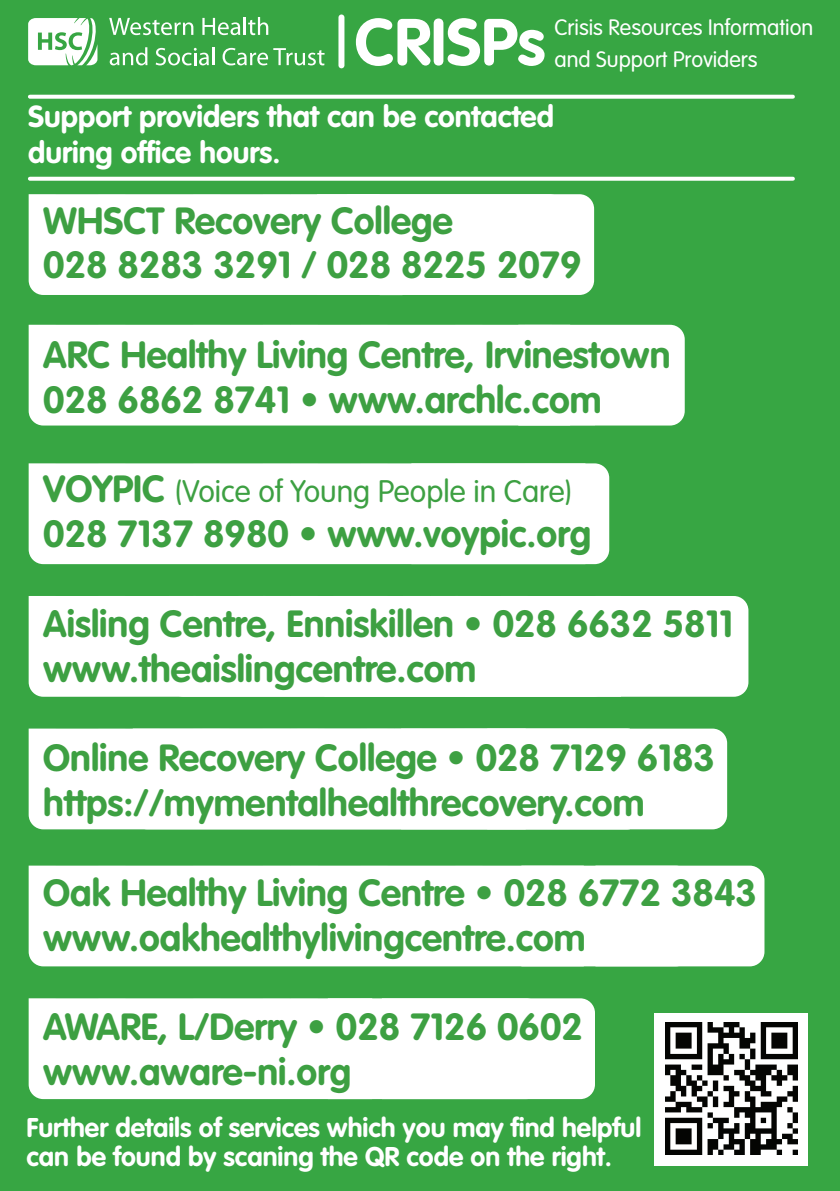
<style>
.page{position:relative;width:840px;height:1191px;background:#fff}
.page>*{position:absolute;margin:0;border:0;box-sizing:border-box;transform-origin:0 0}
.t1{font:700 37.4px/44.8px "VAG Rounded";color:#3da042}
.t2{font:300 30.6px "VAG Rounded";color:#3da042}
.t3{font:700 30px/36px "VAG Rounded";color:#fff}
.t4{font:700 26.8px/29px "VAG Rounded";color:#fff}
.t5{font:300 22px/31.4px "VAG Rounded";color:#fff}
.s1{font-weight:700;font-size:37.4px}
</style>
<div class="page">
<div style="left:0;top:0;width:839px;height:1191px;background:#37a643"></div>
<div style="left:29px;top:325px;width:489px;height:100px;background:#fff"></div>
<div style="left:518px;top:325px;width:166px;height:100px;background:#fff"></div>
<div style="left:29px;top:596px;width:140px;height:101px;background:#fff"></div>
<div style="left:29px;top:463px;width:382px;height:101px;background:#fff"></div>
<div style="left:411px;top:463px;width:198px;height:101px;background:#fff"></div>
<div style="left:29px;top:728px;width:104px;height:101px;background:#fff"></div>
<div style="left:29px;top:865px;width:492px;height:101px;background:#fff"></div>
<svg style="left:30px;top:177px;width:762px;height:4px;background:#f1f9f2"></svg>
<div style="left:654px;top:1013px;width:153px;height:152px;background:#fff"></div>
<img style="left:665px;top:1022px;width:132px;height:132px">
<div style="left:629px;top:728px;width:97px;height:101px;background:#fff"></div>
<div style="left:133px;top:728px;width:496px;height:101px;background:#fff"></div>
<div style="left:29px;top:998px;width:565px;height:101px;background:#fff"></div>
<svg style="left:30px;top:95px;width:762px;height:4px;background:#f0f8f1"></svg>
<svg style="left:109px;top:18px;width:84px;height:17px"></svg>
<svg style="left:202px;top:18px;width:38px;height:17px"></svg>
<hr style="left:243px;top:17px;width:3px;height:18px;background:#fff">
<svg style="left:248px;top:17px;width:20px;height:18px"></svg>
<svg style="left:110px;top:47px;width:37px;height:18px"></svg>
<svg style="left:155px;top:47px;width:59px;height:18px"></svg>
<svg style="left:222px;top:48px;width:102px;height:17px"></svg>
<svg style="left:28px;top:18px;width:69px;height:48px"></svg>
<svg style="left:355px;top:18px;width:75px;height:48px"></svg>
<div style="left:433px;top:18px;width:10px;height:48px;background:#fff;border-radius:5px"></div>
<svg style="left:447px;top:18px;width:97px;height:48px"></svg>
<div style="left:338px;top:14px;width:6px;height:54px;background:#fff;border-radius:3px"></div>
<div style="left:169px;top:596px;width:155px;height:101px;background:#fff"></div>
<div style="left:324px;top:596px;width:424px;height:101px;background:#fff"></div>
<div style="left:521px;top:865px;width:243px;height:101px;background:#fff"></div>
<div style="left:29px;top:194px;width:564px;height:101px;background:#fff"></div>
<p class="t5" style="left:554px;top:12px;width:260px">Crisis Resources Information and Support Providers</p>
<p class="t3" style="left:28px;top:99px;width:527px">Support providers that can be contacted during office hours.</p>
<p class="t1" style="left:43px;top:198px;width:539px">WHSCT Recovery College<br>028 8283 3291 / 028 8225 2079</p>
<p class="t1" style="left:43px;top:332px;width:628px">ARC Healthy Living Centre, Irvinestown<br>028 6862 8741 • www.archlc.com</p>
<p class="t2" style="left:43px;top:474px;width:530px"><span class="s1">VOYPIC</span> (Voice of Young People in Care)</p>
<p class="t1" style="left:43px;top:511px;width:549px">028 7137 8980 • www.voypic.org</p>
<p class="t1" style="left:43px;top:601px;width:691px">Aisling Centre, Enniskillen • 028 6632 5811 www.theaislingcentre.com</p>
<p class="t1" style="left:43px;top:735px;width:673px">Online Recovery College • 028 7129 6183 https://mymentalhealthrecovery.com</p>
<p class="t1" style="left:43px;top:870px;width:714px">Oak Healthy Living Centre • 028 6772 3843 www.oakhealthylivingcentre.com</p>
<p class="t1" style="left:43px;top:1004px;width:541px">AWARE, L/Derry • 028 7126 0602 www.aware-ni.org</p>
<p class="t4" style="left:27px;top:1112px;width:616px">Further details of services which you may find helpful can be found by scaning the QR code on the right.</p>
</div>
